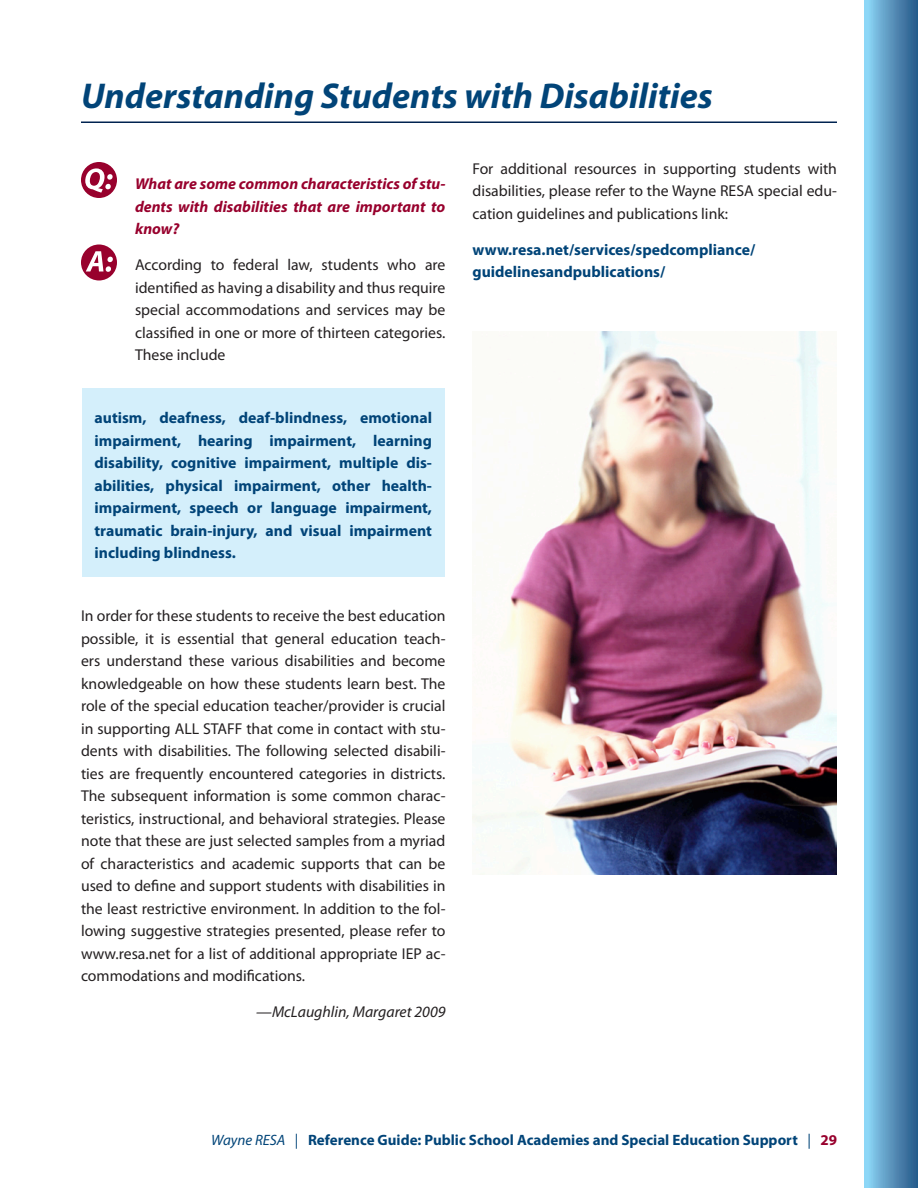
<style>
.page{position:relative;width:918px;height:1188px;background:#fff}
.page>*{position:absolute;margin:0;border:0;box-sizing:border-box;transform-origin:0 0}
.t1{font:italic 700 36px "Myriad Pro";color:#014478}
.t2{font:15.75px/22.5px "Myriad Pro";color:#231f20;text-align:justify}
.t3{font:700 15.75px/22.5px "Myriad Pro";color:#014478;text-align:justify}
.t4{font:italic 700 15.75px/22.5px "Myriad Pro";color:#98012d;text-align:justify}
.t5{font:italic 15.75px "Myriad Pro";color:#231f20}
.t6{font:700 15px "Myriad Pro";color:#014478}
.s1{font-weight:400;font-style:italic}
.s2{font-weight:400}
.s3{color:#98012d}
</style>
<div class="page">
<div style="left:82px;top:388px;width:363px;height:189px;background:#d4effb"></div>
<div style="left:864px;top:0;width:54px;height:1188px;background:linear-gradient(to right,#92dafa,#265788)"></div>
<div style="left:81px;top:162px;width:36px;height:36px;background:#98012d;border-radius:50%"></div>
<svg style="left:85px;top:168px;width:28px;height:25px"></svg>
<div style="left:81px;top:244px;width:36px;height:36px;background:#98012d;border-radius:50%"></div>
<svg style="left:86px;top:251px;width:27px;height:21px"></svg>
<hr style="left:81px;top:122px;width:756px;height:1px;background:#002350">
<img style="left:472px;top:331px;width:365px;height:543px">
<h1 class="t1" style="left:81px;top:72px;width:633px">Understanding Students with Disabilities</h1>
<p class="t4" style="left:135px;top:172px;width:312px">What are some common characteristics of stu&shy;dents with disabilities that are important to know?</p>
<p class="t2" style="left:135px;top:253px;width:312px">According to federal law, students who are identified as having a disability and thus require special accommodations and services may be classified in one or more of thirteen categories.<br>These include</p>
<p class="t3" style="left:95px;top:406px;width:339px">autism, deafness, deaf-blindness, emotional impairment, hearing impairment, learning disability, cognitive impairment, multiple dis&shy;abilities, physical impairment, other health&shy;impairment, speech or language impairment, traumatic brain-injury, and visual impairment including blindness.</p>
<p class="t2" style="left:81px;top:604px;width:366px">In order for these students to receive the best education possible, it is essential that general education teach&shy;ers understand these various disabilities and become knowledgeable on how these students learn best. The role of the special education teacher/provider is crucial in supporting ALL STAFF that come in contact with stu&shy;dents with disabilities. The following selected disabili&shy;ties are frequently encountered categories in districts.<br>The subsequent information is some common charac&shy;teristics, instructional, and behavioral strategies. Please note that these are just selected samples from a myriad of characteristics and academic supports that can be used to define and support students with disabilities in the least restrictive environment. In addition to the fol&shy;lowing suggestive strategies presented, please refer to www.resa.net for a list of additional appropriate IEP ac&shy;commodations and modifications.</p>
<p class="t5" style="left:256px;top:1002px;width:191px">—McLaughlin, Margaret 2009</p>
<p class="t2" style="left:472px;top:157px;width:366px">For additional resources in supporting students with disabilities, please refer to the Wayne RESA special edu&shy;cation guidelines and publications link:</p>
<p class="t3" style="left:472px;top:238px;width:284px">www.resa.net/services/spedcompliance/ guidelinesandpublications/</p>
<p class="t6" style="left:211px;top:1130px;width:627px"><span class="s1">Wayne RESA</span> <span class="s2">|</span> Reference Guide: Public School Academies and Special Education Support <span class="s2">|</span> <span class="s3">29</span></p>
</div>
